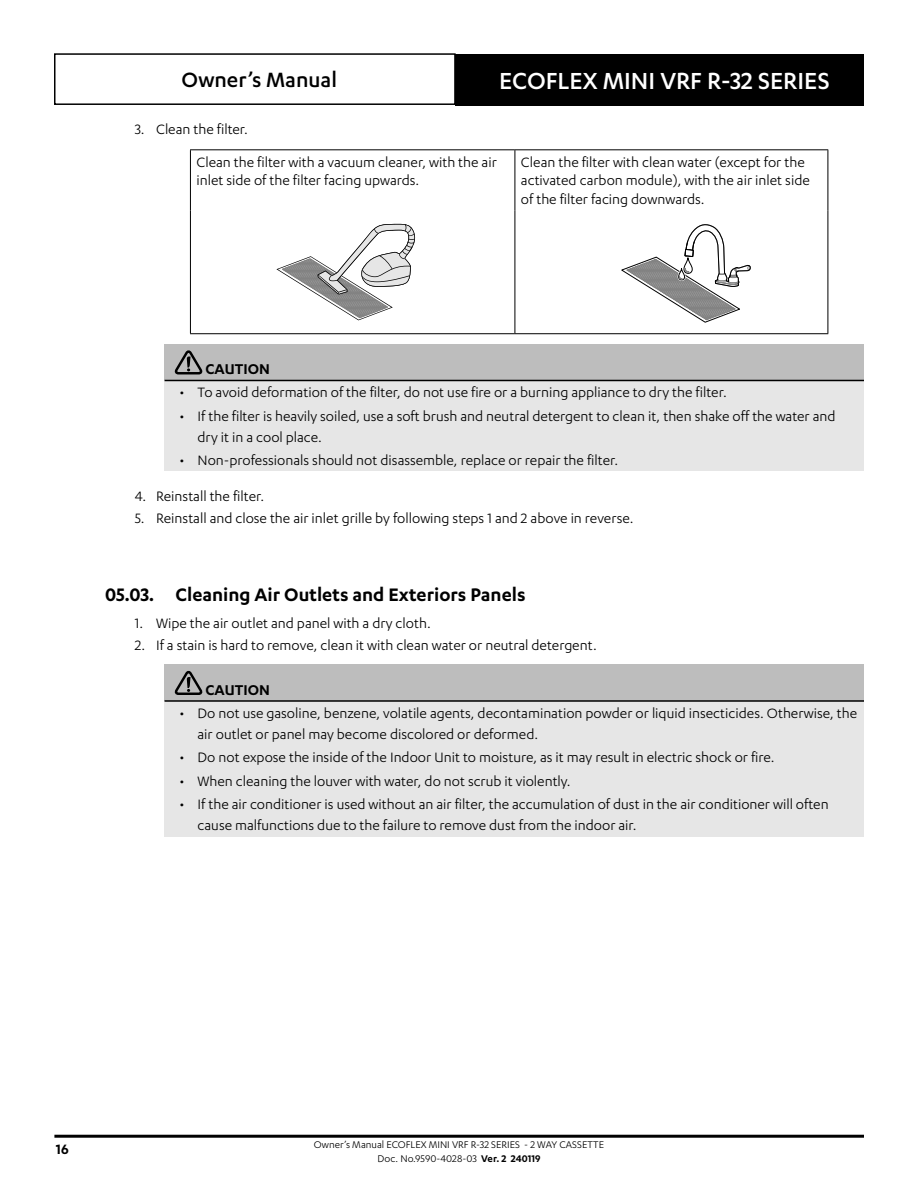
<style>
.page{position:relative;width:918px;height:1188px;background:#fff}
.page>*{position:absolute;margin:0;border:0;box-sizing:border-box;transform-origin:0 0}
.t1{font:500 27px "Karbon";color:#fff}
.t2{font:500 24px "Karbon";color:#000}
.t3{font:600 21px "Karbon";color:#000}
.NOTES_Title{font:600 16.5px "Karbon";color:#000}
.TABLE_Content_Regular{font:15.75px/18.9px "Karbon";color:#000}
.t4{font:600 15.75px "Karbon";color:#000}
.t5{font:11.25px/13.5px "Karbon";color:#000;text-align:center}
.s1{font-weight:600}
</style>
<div class="page">
<div style="left:54px;top:53px;width:402px;height:52px;border:2px solid #000"></div>
<div style="left:456px;top:54px;width:408px;height:52px;background:#000"></div>
<hr style="left:54px;top:1135px;width:810px;height:3px;background:#000">
<hr style="left:190px;top:149px;width:325px;height:1px;background:#000">
<hr style="left:190px;top:150px;width:1px;height:60px;background:#000">
<hr style="left:515px;top:149px;width:313px;height:1px;background:#000">
<hr style="left:515px;top:150px;width:1px;height:60px;background:#000">
<hr style="left:828px;top:150px;width:1px;height:60px;background:#000">
<hr style="left:190px;top:210px;width:1px;height:123px;background:#000">
<hr style="left:515px;top:210px;width:1px;height:123px;background:#000">
<hr style="left:828px;top:210px;width:1px;height:123px;background:#000">
<hr style="left:190px;top:333px;width:325px;height:1px;background:#000">
<hr style="left:515px;top:333px;width:313px;height:1px;background:#000">
<svg style="left:276px;top:223px;width:140px;height:97px"></svg>
<svg style="left:621px;top:224px;width:130px;height:99px"></svg>
<div style="left:165px;top:344px;width:699px;height:36px;background:#bdbdbd"></div>
<div style="left:165px;top:380px;width:699px;height:91px;background:#e6e6e6"></div>
<hr style="left:165px;top:380px;width:699px;height:1px;background:#000">
<svg style="left:174px;top:350px;width:29px;height:25px"></svg>
<div style="left:165px;top:665px;width:699px;height:36px;background:#bdbdbd"></div>
<div style="left:165px;top:701px;width:699px;height:135px;background:#e6e6e6"></div>
<hr style="left:165px;top:700px;width:699px;height:2px;background:#000">
<svg style="left:174px;top:670px;width:29px;height:25px"></svg>
<h2 class="t2" style="left:182px;top:67px;width:157px">Owner’s Manual</h2>
<h1 class="t1" style="left:499px;top:66px;width:332px">ECOFLEX MINI VRF R-32 SERIES</h1>
<p class="TABLE_Content_Regular" style="left:135px;top:120px;width:115px">3. Clean the filter.</p>
<p class="TABLE_Content_Regular" style="left:196px;top:152px;width:302px">Clean the filter with a vacuum cleaner, with the air inlet side of the filter facing upwards.</p>
<p class="TABLE_Content_Regular" style="left:521px;top:152px;width:290px">Clean the filter with clean water (except for the activated carbon module), with the air inlet side of the filter facing downwards.</p>
<p class="NOTES_Title" style="left:205px;top:360px;width:66px">CAUTION</p>
<p class="TABLE_Content_Regular" style="left:180px;top:383px;width:549px">• To avoid deformation of the filter, do not use fire or a burning appliance to dry the filter.</p>
<p class="TABLE_Content_Regular" style="left:198px;top:405px;width:640px;line-height:21px;text-indent:-18px">• If the filter is heavily soiled, use a soft brush and neutral detergent to clean it, then shake off the water and dry it in a cool place.</p>
<p class="TABLE_Content_Regular" style="left:180px;top:451px;width:440px">• Non-professionals should not disassemble, replace or repair the filter.</p>
<p class="TABLE_Content_Regular" style="left:135px;top:486px;width:131px">4. Reinstall the filter.</p>
<p class="TABLE_Content_Regular" style="left:135px;top:508px;width:500px">5. Reinstall and close the air inlet grille by following steps 1 and 2 above in reverse.</p>
<p class="t3" style="left:105px;top:583px;width:422px">05.03. Cleaning Air Outlets and Exteriors Panels</p>
<p class="TABLE_Content_Regular" style="left:135px;top:613px;width:298px">1. Wipe the air outlet and panel with a dry cloth.</p>
<p class="TABLE_Content_Regular" style="left:135px;top:635px;width:463px">2. If a stain is hard to remove, clean it with clean water or neutral detergent.</p>
<p class="NOTES_Title" style="left:205px;top:681px;width:66px">CAUTION</p>
<p class="TABLE_Content_Regular" style="left:198px;top:702px;width:661px;line-height:21px;text-indent:-18px">• Do not use gasoline, benzene, volatile agents, decontamination powder or liquid insecticides. Otherwise, the air outlet or panel may become discolored or deformed.</p>
<p class="TABLE_Content_Regular" style="left:180px;top:748px;width:597px">• Do not expose the inside of the Indoor Unit to moisture, as it may result in electric shock or fire.</p>
<p class="TABLE_Content_Regular" style="left:180px;top:771px;width:393px">• When cleaning the louver with water, do not scrub it violently.</p>
<p class="TABLE_Content_Regular" style="left:198px;top:794px;width:633px;line-height:21px;text-indent:-18px">• If the air conditioner is used without an air filter, the accumulation of dust in the air conditioner will often cause malfunctions due to the failure to remove dust from the indoor air.</p>
<p class="t4" style="left:56px;top:1140px;width:14px">16</p>
<p class="t5" style="left:314px;top:1138px;width:292px">Owner’s Manual ECOFLEX MINI VRF R-32 SERIES - 2 WAY CASSETTE<br>Doc. No.9590-4028-03 <span class="s1">Ver. 2 240119</span></p>
</div>
